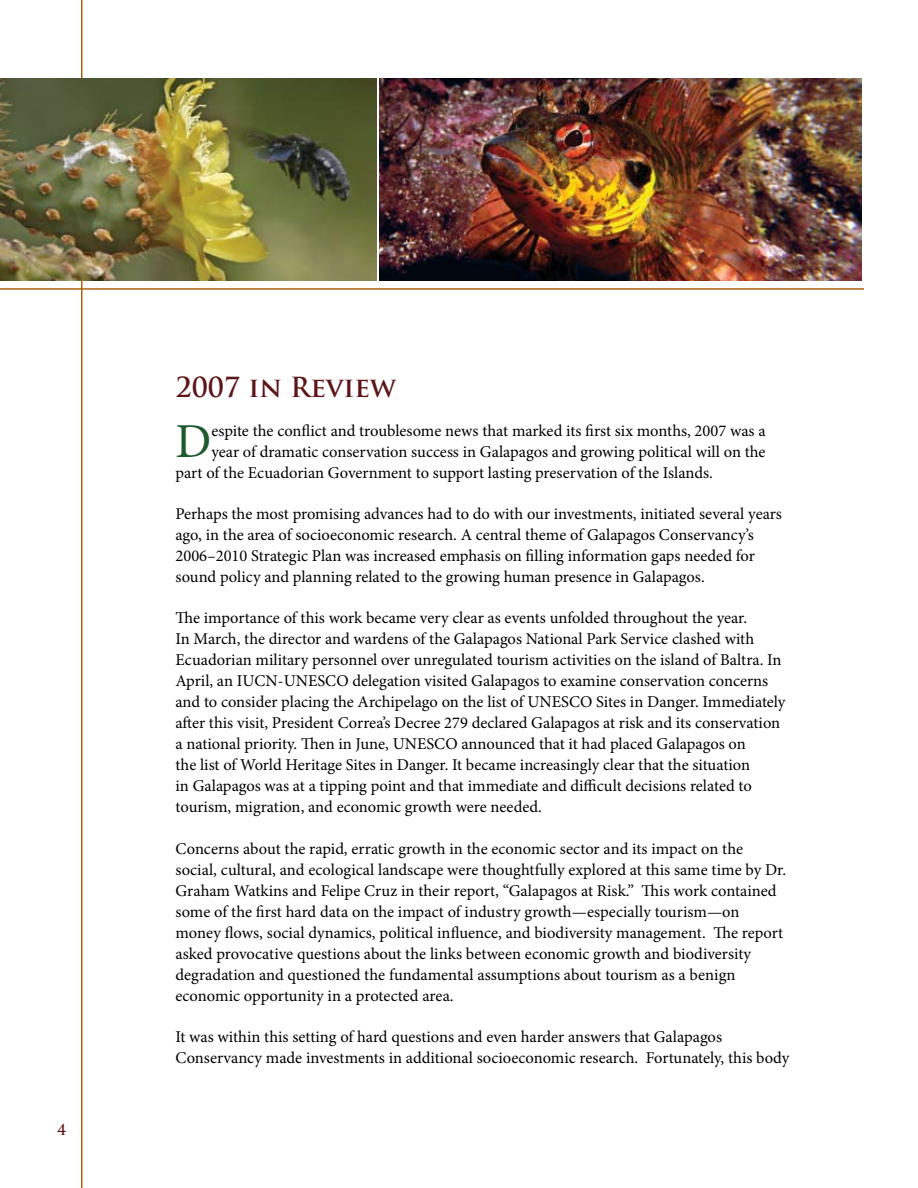
<style>
.page{position:relative;width:918px;height:1188px;background:#fff}
.page>*{position:absolute;margin:0;border:0;box-sizing:border-box;transform-origin:0 0}
.t1{font:48.75px "Minion Pro";color:#1e5a2d}
.t2{font:700 27px "Trajan Pro";color:#5c1617}
.t3{font:16.5px/21px "Minion Pro";color:#000}
</style>
<div class="page">
<hr style="left:81px;top:0;width:1px;height:1188px;background:#b06010">
<img style="left:380px;top:78px;width:482px;height:202px">
<hr style="left:0;top:288px;width:864px;height:2px;background:#b06010">
<img style="left:0;top:78px;width:377px;height:202px">
<h2 class="t2" style="left:176px;top:370px;width:222px">2007 in Review</h2>
<h1 class="t1" style="left:176px;top:409px;width:37px">D</h1>
<p class="t3" style="left:211px;top:420px;width:556px">espite the conflict and troublesome news that marked its first six months, 2007 was a</p>
<p class="t3" style="left:211px;top:441px;width:556px">year of dramatic conservation success in Galapagos and growing political will on the</p>
<p class="t3" style="left:176px;top:462px;width:539px">part of the Ecuadorian Government to support lasting preservation of the Islands.</p>
<p class="t3" style="left:176px;top:503px;width:608px">Perhaps the most promising advances had to do with our investments, initiated several years ago, in the area of socioeconomic research. A central theme of Galapagos Conservancy’s 2006–2010 Strategic Plan was increased emphasis on filling information gaps needed for sound policy and planning related to the growing human presence in Galapagos.</p>
<p class="t3" style="left:176px;top:608px;width:612px">The importance of this work became very clear as events unfolded throughout the year.<br>In March, the director and wardens of the Galapagos National Park Service clashed with Ecuadorian military personnel over unregulated tourism activities on the island of Baltra. In April, an IUCN-UNESCO delegation visited Galapagos to examine conservation concerns and to consider placing the Archipelago on the list of UNESCO Sites in Danger. Immediately after this visit, President Correa’s Decree 279 declared Galapagos at risk and its conservation a national priority. Then in June, UNESCO announced that it had placed Galapagos on<br>the list of World Heritage Sites in Danger. It became increasingly clear that the situation<br>in Galapagos was at a tipping point and that immediate and difficult decisions related to tourism, migration, and economic growth were needed.</p>
<p class="t3" style="left:176px;top:838px;width:612px">Concerns about the rapid, erratic growth in the economic sector and its impact on the social, cultural, and ecological landscape were thoughtfully explored at this same time by Dr.<br>Graham Watkins and Felipe Cruz in their report, “Galapagos at Risk.” This work contained some of the first hard data on the impact of industry growth—especially tourism—on money flows, social dynamics, political influence, and biodiversity management. The report asked provocative questions about the links between economic growth and biodiversity degradation and questioned the fundamental assumptions about tourism as a benign economic opportunity in a protected area.</p>
<p class="t3" style="left:176px;top:1026px;width:615px">It was within this setting of hard questions and even harder answers that Galapagos<br>Conservancy made investments in additional socioeconomic research. Fortunately, this body</p>
</div>
